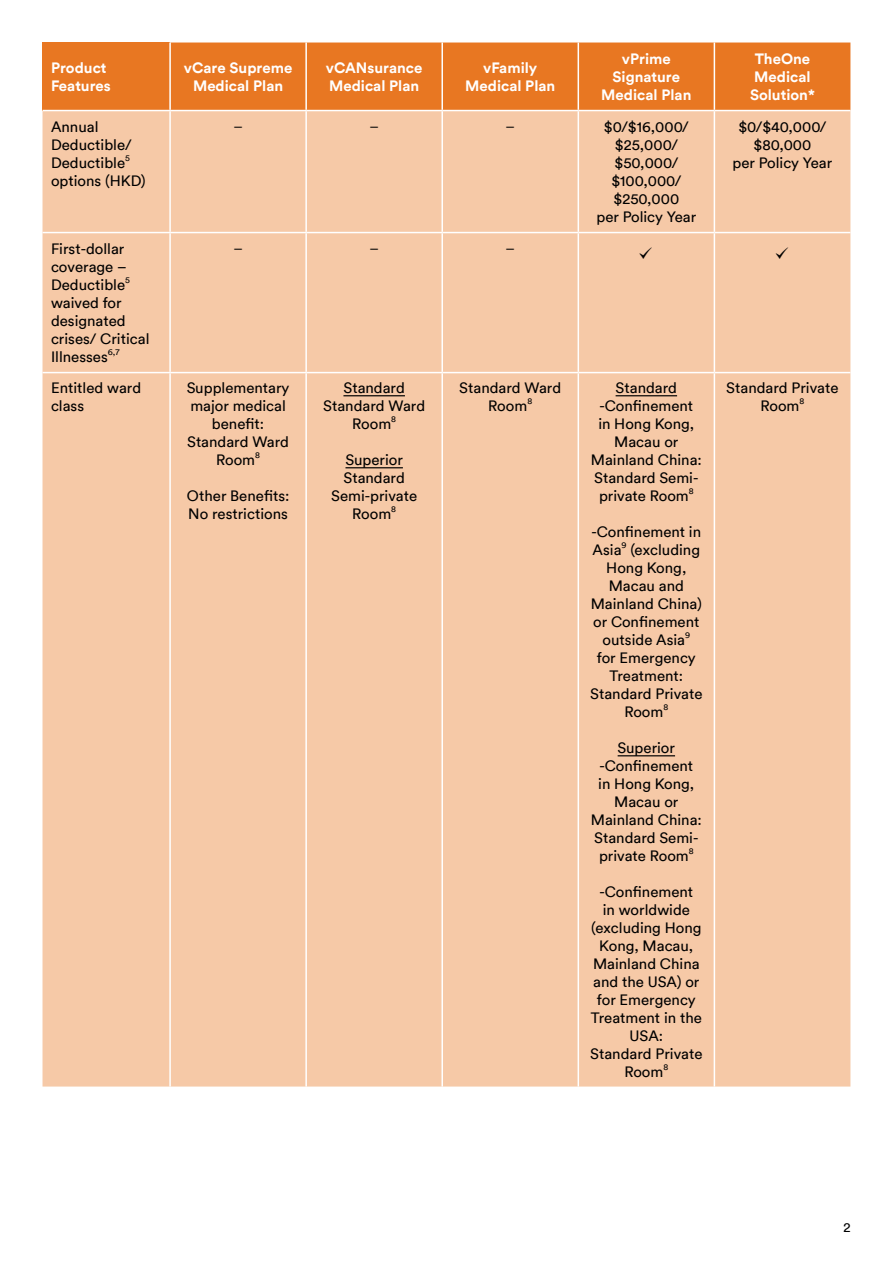
<style>
.page{position:relative;width:893px;height:1263px;background:#fff}
.page>*{position:absolute;margin:0;border:0;box-sizing:border-box;transform-origin:0 0}
.t1{font:15px/18px "FWD Circular TT";color:#000;text-align:center}
.t2{font:700 15px/18px "FWD Circular TT";color:#fff;text-align:center}
.t3{font:15px "Calibri";color:#000}
.t4{font:13.5px "FWD Circular TT";color:#000}
.t5{font:8.7px "FWD Circular TT";color:#000}
</style>
<div class="page">
<div style="left:43px;top:43px;width:127px;height:68px;background:#e87722"></div>
<div style="left:171px;top:43px;width:679px;height:67px;background:#e87722"></div>
<div style="left:43px;top:111px;width:807px;height:975px;background:#f6c9a7"></div>
<hr style="left:169px;top:43px;width:2px;height:67px;background:#fff">
<hr style="left:305px;top:43px;width:2px;height:67px;background:#fff">
<hr style="left:441px;top:43px;width:2px;height:67px;background:#fff">
<hr style="left:578px;top:43px;width:1px;height:67px;background:#fff">
<hr style="left:714px;top:43px;width:1px;height:67px;background:#fff">
<hr style="left:43px;top:110px;width:127px;height:1px;background:#fff">
<hr style="left:169px;top:111px;width:2px;height:121px;background:#fff">
<hr style="left:305px;top:111px;width:2px;height:121px;background:#fff">
<hr style="left:441px;top:111px;width:2px;height:121px;background:#fff">
<hr style="left:578px;top:111px;width:1px;height:121px;background:#fff">
<hr style="left:714px;top:111px;width:1px;height:121px;background:#fff">
<hr style="left:43px;top:232px;width:127px;height:1px;background:#fff">
<hr style="left:170px;top:232px;width:136px;height:1px;background:#fff">
<hr style="left:169px;top:233px;width:2px;height:139px;background:#fff">
<hr style="left:306px;top:232px;width:136px;height:1px;background:#fff">
<hr style="left:305px;top:233px;width:2px;height:139px;background:#fff">
<hr style="left:442px;top:232px;width:136px;height:1px;background:#fff">
<hr style="left:441px;top:233px;width:2px;height:139px;background:#fff">
<hr style="left:578px;top:232px;width:136px;height:1px;background:#fff">
<hr style="left:578px;top:233px;width:1px;height:139px;background:#fff">
<hr style="left:714px;top:232px;width:136px;height:1px;background:#fff">
<hr style="left:714px;top:233px;width:1px;height:139px;background:#fff">
<hr style="left:43px;top:372px;width:127px;height:1px;background:#fff">
<hr style="left:170px;top:372px;width:136px;height:1px;background:#fff">
<hr style="left:169px;top:373px;width:2px;height:713px;background:#fff">
<hr style="left:306px;top:372px;width:136px;height:1px;background:#fff">
<hr style="left:305px;top:373px;width:2px;height:713px;background:#fff">
<hr style="left:442px;top:372px;width:136px;height:1px;background:#fff">
<hr style="left:441px;top:373px;width:2px;height:713px;background:#fff">
<hr style="left:578px;top:372px;width:136px;height:1px;background:#fff">
<hr style="left:578px;top:373px;width:1px;height:713px;background:#fff">
<hr style="left:714px;top:372px;width:136px;height:1px;background:#fff">
<hr style="left:714px;top:373px;width:1px;height:713px;background:#fff">
<hr style="left:343px;top:395px;width:62px;height:1px;background:#000">
<hr style="left:345px;top:467px;width:58px;height:1px;background:#000">
<hr style="left:616px;top:395px;width:61px;height:1px;background:#000">
<hr style="left:618px;top:755px;width:57px;height:1px;background:#000">
<svg style="left:640px;top:247px;width:12px;height:12px"></svg>
<svg style="left:776px;top:247px;width:12px;height:12px"></svg>
<p class="t2" style="left:51px;top:58px;width:61px;text-align:left">Product<br>Features</p>
<p class="t2" style="left:184px;top:58px;width:110px">vCare Supreme<br>Medical Plan</p>
<p class="t2" style="left:326px;top:58px;width:98px;text-align:left">vCANsurance<br>Medical Plan</p>
<p class="t2" style="left:465px;top:58px;width:92px">vFamily<br>Medical Plan</p>
<p class="t2" style="left:601px;top:49px;width:92px">vPrime<br>Signature<br>Medical Plan</p>
<p class="t2" style="left:750px;top:49px;width:66px">TheOne<br>Medical<br>Solution*</p>
<p class="t1" style="left:51px;top:117px;width:82px;text-align:left">Annual<br>Deductible/<br>Deductible</p>
<p class="t3" style="left:234px;top:116px;width:9px">─</p>
<p class="t3" style="left:370px;top:116px;width:9px">─</p>
<p class="t3" style="left:506px;top:116px;width:9px">─</p>
<p class="t1" style="left:596px;top:117px;width:101px">$0/$16,000/ $25,000/ $50,000/ $100,000/ $250,000<br>per Policy Year</p>
<p class="t1" style="left:732px;top:117px;width:101px">$0/$40,000/ $80,000<br>per Policy Year</p>
<p class="t5" style="left:125px;top:152px;width:6px">5</p>
<p class="t1" style="left:51px;top:171px;width:96px">options (HKD)</p>
<p class="t1" style="left:51px;top:239px;width:77px;text-align:left">First-dollar coverage –<br>Deductible</p>
<p class="t5" style="left:125px;top:274px;width:6px">5</p>
<p class="t1" style="left:51px;top:293px;width:100px;text-align:left">waived for designated crises/ Critical<br>Illnesses</p>
<p class="t5" style="left:108px;top:346px;width:13px">6,7</p>
<p class="t3" style="left:234px;top:238px;width:9px">─</p>
<p class="t3" style="left:370px;top:238px;width:9px">─</p>
<p class="t3" style="left:506px;top:238px;width:9px">─</p>
<p class="t1" style="left:51px;top:378px;width:92px;text-align:left">Entitled ward class</p>
<p class="t1" style="left:187px;top:378px;width:104px">Supplementary major medical benefit:<br>Standard Ward<br>Room</p>
<p class="t5" style="left:255px;top:449px;width:6px">8</p>
<p class="t1" style="left:187px;top:486px;width:104px;text-align:left">Other Benefits:<br>No restrictions</p>
<p class="t1" style="left:323px;top:378px;width:104px">Standard<br>Standard Ward<br>Room</p>
<p class="t5" style="left:391px;top:413px;width:6px">8</p>
<p class="t1" style="left:331px;top:450px;width:88px">Superior<br>Standard<br>Semi-private<br>Room</p>
<p class="t5" style="left:391px;top:503px;width:6px">8</p>
<p class="t1" style="left:459px;top:378px;width:104px">Standard Ward<br>Room</p>
<p class="t5" style="left:527px;top:395px;width:6px">8</p>
<p class="t1" style="left:591px;top:378px;width:113px">Standard -Confinement<br>in Hong Kong,<br>Macau or<br>Mainland China:<br>Standard Semi&shy;private Room</p>
<p class="t5" style="left:689px;top:485px;width:6px">8</p>
<p class="t1" style="left:591px;top:522px;width:111px;text-align:left">-Confinement in<br>Asia</p>
<p class="t5" style="left:621px;top:539px;width:7px">9</p>
<p class="t1" style="left:630px;top:540px;width:71px">(excluding</p>
<p class="t1" style="left:606px;top:558px;width:82px">Hong Kong,</p>
<p class="t1" style="left:609px;top:576px;width:77px">Macau and</p>
<p class="t1" style="left:591px;top:594px;width:113px">Mainland China)</p>
<p class="t1" style="left:593px;top:612px;width:108px">or Confinement</p>
<p class="t1" style="left:602px;top:630px;width:84px">outside Asia</p>
<p class="t5" style="left:685px;top:629px;width:7px">9</p>
<p class="t1" style="left:590px;top:648px;width:114px">for Emergency<br>Treatment:<br>Standard Private<br>Room</p>
<p class="t5" style="left:663px;top:701px;width:6px">8</p>
<p class="t1" style="left:591px;top:738px;width:113px">Superior -Confinement<br>in Hong Kong,<br>Macau or<br>Mainland China:<br>Standard Semi&shy;private Room</p>
<p class="t5" style="left:689px;top:845px;width:6px">8</p>
<p class="t1" style="left:590px;top:882px;width:114px">-Confinement<br>in worldwide (excluding Hong<br>Kong, Macau,<br>Mainland China and the USA) or for Emergency<br>Treatment in the<br>USA:<br>Standard Private<br>Room</p>
<p class="t5" style="left:663px;top:1061px;width:6px">8</p>
<p class="t1" style="left:726px;top:378px;width:114px">Standard Private<br>Room</p>
<p class="t5" style="left:799px;top:395px;width:6px">8</p>
<p class="t4" style="left:843px;top:1218px;width:9px">2</p>
</div>
